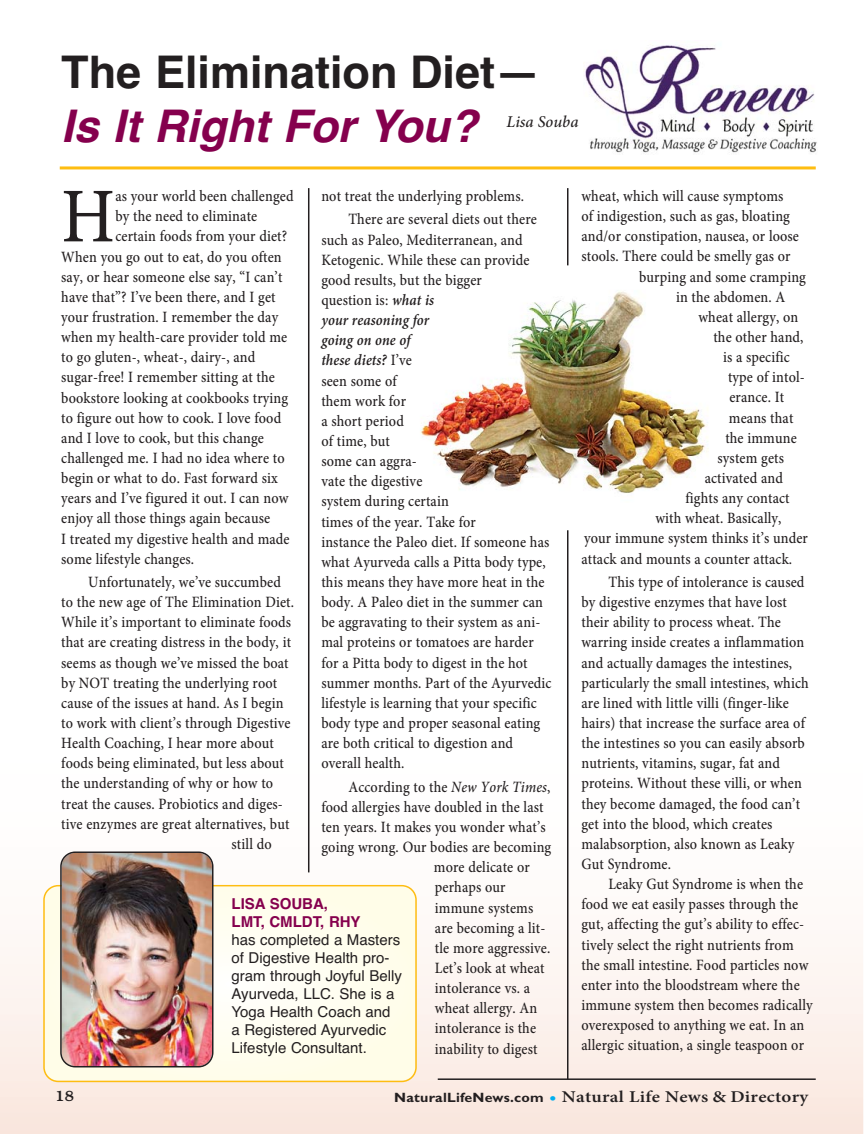
<style>
.page{position:relative;width:864px;height:1134px;background:#fff}
.page>*{position:absolute;margin:0;border:0;box-sizing:border-box;transform-origin:0 0}
.t1{font:500 77.55px "Minion Pro";color:#231f20;scale:.9 1}
.t2{font:700 45px "Helvetica";color:#231f20}
.t3{font:italic 700 45px "Helvetica";color:#85004d}
.t4{font:600 16.5px "Minion Pro";letter-spacing:.015em;color:#231f20;scale:1.15 1}
.t5{font:italic 500 16.5px "Minion Pro";color:#231f20}
.t6{font:500 15.75px/20.1px "Minion Pro";letter-spacing:.01em;color:#231f20;scale:.9 1}
.t7{font:15px/18px "Helvetica";color:#231f20}
.t8{font:700 15px/18px "Helvetica";color:#85004d}
.t9{font:500 15px "Bookman";color:#231f20}
.s1{font-weight:600;font-style:italic}
.s2{font-style:italic}
.s3{font-family:"Gill Sans";font-weight:700;font-size:13.5px}
.s4{color:#00aeef}
</style>
<div class="page">
<img style="left:585px;top:45px;width:232px;height:108px">
<hr style="left:60px;top:166px;width:756px;height:3px;background:#febd11">
<svg style="left:43px;top:885px;width:374px;height:197px"></svg>
<img style="left:60px;top:851px;width:154px;height:216px">
<hr style="left:308px;top:188px;width:1px;height:684px;background:#231f20">
<hr style="left:567px;top:530px;width:2px;height:549px;background:#231f20">
<hr style="left:438px;top:1078px;width:378px;height:2px;background:#231f20">
<img style="left:420px;top:291px;width:289px;height:203px">
<hr style="left:567px;top:188px;width:2px;height:77px;background:#231f20">
<h2 class="t2" style="left:61px;top:47px;width:480px">The Elimination Diet—</h2>
<h2 class="t3" style="left:61px;top:101px;width:417px">Is It Right For You?</h2>
<h1 class="t1" style="left:61px;top:185px;width:61px">H</h1>
<p class="t6" style="left:115px;top:187px;width:199px">as your world been challenged</p>
<p class="t5" style="left:507px;top:112px;width:73px">Lisa Souba</p>
<p class="t6" style="left:581px;top:187px;width:226px">wheat, which will cause symptoms</p>
<p class="t6" style="left:581px;top:207px;width:233px">of indigestion, such as gas, bloating</p>
<p class="t6" style="left:581px;top:228px;width:243px">and/or constipation, nausea, or loose</p>
<p class="t6" style="left:581px;top:248px;width:234px">stools. There could be smelly gas or</p>
<p class="t6" style="left:639px;top:268px;width:187px">burping and some cramping</p>
<p class="t6" style="left:676px;top:288px;width:123px">in the abdomen. A</p>
<p class="t6" style="left:698px;top:308px;width:112px">wheat allergy, on</p>
<p class="t6" style="left:713px;top:328px;width:102px">the other hand,</p>
<p class="t6" style="left:723px;top:348px;width:76px">is a specific</p>
<p class="t6" style="left:728px;top:369px;width:87px">type of intol-</p>
<p class="t6" style="left:729px;top:389px;width:63px">erance. It</p>
<p class="t6" style="left:729px;top:409px;width:73px">means that</p>
<p class="t6" style="left:725px;top:429px;width:81px">the immune</p>
<p class="t6" style="left:718px;top:449px;width:75px">system gets</p>
<p class="t6" style="left:705px;top:469px;width:88px">activated and</p>
<p class="t6" style="left:685px;top:489px;width:117px">fights any contact</p>
<p class="t6" style="left:655px;top:510px;width:142px">with wheat. Basically,</p>
<p class="t6" style="left:584px;top:530px;width:250px">your immune system thinks it’s under</p>
<p class="t6" style="left:581px;top:550px;width:236px">attack and mounts a counter attack.</p>
<p class="t6" style="left:581px;top:573px;width:254px;text-indent:27px">This type of intolerance is caused by digestive enzymes that have lost their ability to process wheat. The warring inside creates a inflammation and actually damages the intestines, particularly the small intestines, which are lined with little villi (finger-like hairs) that increase the surface area of the intestines so you can easily absorb nutrients, vitamins, sugar, fat and proteins. Without these villi, or when they become damaged, the food can’t get into the blood, which creates malabsorption, also known as Leaky Gut Syndrome.</p>
<p class="t6" style="left:581px;top:875px;width:258px;text-indent:27px">Leaky Gut Syndrome is when the food we eat easily passes through the gut, affecting the gut’s ability to effec&shy;tively select the right nutrients from the small intestine. Food particles now enter into the bloodstream where the immune system then becomes radically overexposed to anything we eat. In an allergic situation, a single teaspoon or</p>
<p class="t6" style="left:348px;top:186px;width:211px;line-height:23.4px;text-indent:-27px">not treat the underlying problems.<br>There are several diets out there</p>
<p class="t6" style="left:321px;top:231px;width:257px">such as Paleo, Mediterranean, and<br>Ketogenic. While these can provide good results, but the bigger<br>question is: <span class="s1">what is<br>your reasoning for<br>going on one of<br>these diets?</span> I’ve<br>seen some of<br>them work for<br>a short period<br>of time, but<br>some can aggra-<br>vate the digestive<br>system during certain<br>times of the year. Take for<br>instance the Paleo diet. If someone has what Ayurveda calls a Pitta body type, this means they have more heat in the body. A Paleo diet in the summer can be aggravating to their system as ani&shy;mal proteins or tomatoes are harder for a Pitta body to digest in the hot summer months. Part of the Ayurvedic lifestyle is learning that your specific body type and proper seasonal eating are both critical to digestion and overall health.</p>
<p class="t6" style="left:348px;top:778px;width:226px">According to the <span class="s2">New York Times</span>,</p>
<p class="t6" style="left:321px;top:798px;width:248px">food allergies have doubled in the last</p>
<p class="t6" style="left:321px;top:818px;width:251px">ten years. It makes you wonder what’s</p>
<p class="t6" style="left:321px;top:838px;width:257px">going wrong. Our bodies are becoming</p>
<p class="t6" style="left:434px;top:858px;width:108px">more delicate or</p>
<p class="t6" style="left:435px;top:879px;width:80px">perhaps our</p>
<p class="t6" style="left:435px;top:899px;width:111px">immune systems</p>
<p class="t6" style="left:435px;top:919px;width:124px">are becoming a lit-</p>
<p class="t6" style="left:435px;top:939px;width:130px">tle more aggressive.</p>
<p class="t6" style="left:435px;top:959px;width:123px">Let’s look at wheat</p>
<p class="t6" style="left:435px;top:979px;width:107px">intolerance vs. a</p>
<p class="t6" style="left:435px;top:999px;width:115px">wheat allergy. An</p>
<p class="t6" style="left:435px;top:1020px;width:114px">intolerance is the</p>
<p class="t6" style="left:435px;top:1040px;width:115px">inability to digest</p>
<p class="t6" style="left:115px;top:207px;width:159px">by the need to eliminate</p>
<p class="t6" style="left:115px;top:228px;width:192px">certain foods from your diet?</p>
<p class="t6" style="left:61px;top:248px;width:246px">When you go out to eat, do you often</p>
<p class="t6" style="left:61px;top:268px;width:247px">say, or hear someone else say, “I can’t</p>
<p class="t6" style="left:61px;top:288px;width:240px">have that”? I’ve been there, and I get</p>
<p class="t6" style="left:61px;top:308px;width:243px">your frustration. I remember the day</p>
<p class="t6" style="left:61px;top:328px;width:253px">when my health-care provider told me</p>
<p class="t6" style="left:61px;top:348px;width:217px">to go gluten-, wheat-, dairy-, and</p>
<p class="t6" style="left:61px;top:369px;width:239px">sugar-free! I remember sitting at the</p>
<p class="t6" style="left:61px;top:389px;width:254px">bookstore looking at cookbooks trying</p>
<p class="t6" style="left:61px;top:409px;width:246px">to figure out how to cook. I love food</p>
<p class="t6" style="left:61px;top:429px;width:227px">and I love to cook, but this change</p>
<p class="t6" style="left:61px;top:449px;width:250px">challenged me. I had no idea where to</p>
<p class="t6" style="left:61px;top:469px;width:242px">begin or what to do. Fast forward six</p>
<p class="t6" style="left:61px;top:489px;width:254px">years and I’ve figured it out. I can now</p>
<p class="t6" style="left:61px;top:510px;width:234px">enjoy all those things again because</p>
<p class="t6" style="left:61px;top:530px;width:255px">I treated my digestive health and made</p>
<p class="t6" style="left:61px;top:550px;width:149px">some lifestyle changes.</p>
<p class="t6" style="left:88px;top:573px;width:216px">Unfortunately, we’ve succumbed</p>
<p class="t6" style="left:61px;top:593px;width:260px">to the new age of The Elimination Diet.</p>
<p class="t6" style="left:61px;top:614px;width:257px">While it’s important to eliminate foods</p>
<p class="t6" style="left:61px;top:634px;width:257px">that are creating distress in the body, it</p>
<p class="t6" style="left:61px;top:654px;width:254px">seems as though we’ve missed the boat</p>
<p class="t6" style="left:61px;top:674px;width:242px">by NOT treating the underlying root</p>
<p class="t6" style="left:61px;top:694px;width:248px">cause of the issues at hand. As I begin</p>
<p class="t6" style="left:61px;top:714px;width:256px">to work with client’s through Digestive</p>
<p class="t6" style="left:61px;top:734px;width:238px">Health Coaching, I hear more about</p>
<p class="t6" style="left:61px;top:755px;width:249px">foods being eliminated, but less about</p>
<p class="t6" style="left:61px;top:775px;width:237px">the understanding of why or how to</p>
<p class="t6" style="left:61px;top:795px;width:248px">treat the causes. Probiotics and diges-</p>
<p class="t6" style="left:61px;top:815px;width:255px">tive enzymes are great alternatives, but</p>
<p class="t6" style="left:232px;top:835px;width:46px">still do</p>
<p class="t8" style="left:232px;top:895px;width:131px">LISA SOUBA,<br>LMT, CMLDT, RHY</p>
<p class="t7" style="left:231px;top:933px;width:172px">has completed a Masters of Digestive Health pro&shy;gram through Joyful Belly<br>Ayurveda, LLC. She is a<br>Yoga Health Coach and a Registered Ayurvedic<br>Lifestyle Consultant.</p>
<p class="t9" style="left:56px;top:1087px;width:20px">18</p>
<p class="t4" style="left:394px;top:1087px;width:361px"><span class="s3">NaturalLifeNews.com</span> <span class="s4">•</span> Natural Life News &amp; Directory</p>
</div>
